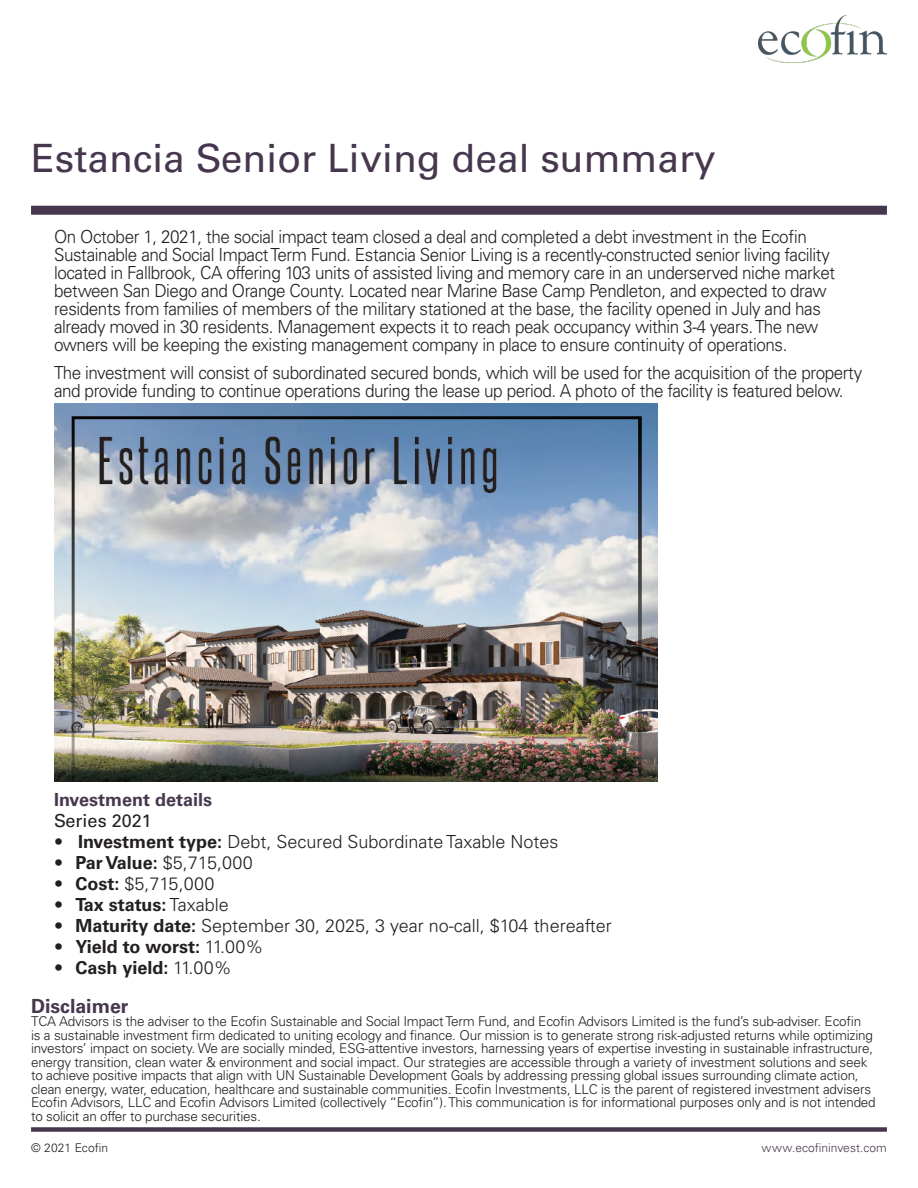
<style>
.page{position:relative;width:918px;height:1188px;background:#fff}
.page>*{position:absolute;margin:0;border:0;box-sizing:border-box;transform-origin:0 0}
.Heading_4{font:39px "Univers LT Std";color:#47374e}
.t1{font:700 19.5px "Univers LT Std";color:#47374e}
.Body1{font:300 18px/18px "Univers LT Std";letter-spacing:-.025em;color:#231f20;scale:.95 1}
.Body1-2{font:300 18px "Univers LT Std";color:#231f20}
.Body1-3{font:700 18px "Univers LT Std";color:#231f20}
.Body1-4{font:300 18px "Univers LT Std";letter-spacing:-.025em;color:#231f20}
.t2{font:700 18px "Univers LT Std";color:#47374e}
.Body1-5{font:18px "Univers LT Std";color:#231f20}
.t3{font:300 13.5px/13.5px "Univers LT Std";letter-spacing:-.015em;color:#231f20}
.t4{font:300 12px "Univers LT Std";letter-spacing:.005em;color:#47374e}
.t5{font:300 12px "Univers LT Std";color:#231f20}
.s1{font-weight:700}
.s2{font-weight:300}
</style>
<div class="page">
<div style="left:31px;top:1127px;width:856px;height:5px;background:#47374e"></div>
<img style="left:758px;top:15px;width:129px;height:48px">
<div style="left:31px;top:206px;width:856px;height:9px;background:#47374e"></div>
<img style="left:54px;top:404px;width:603px;height:378px">
<p class="Heading_4" style="left:31px;top:135px;width:686px">Estancia Senior Living deal summary</p>
<p class="Body1" style="left:54px;top:227px;width:824px">On October 1, 2021, the social impact team closed a deal and completed a debt investment in the Ecofin Sustainable and Social Impact Term Fund. Estancia Senior Living is a recently-constructed senior living facility located in Fallbrook, CA offering 103 units of assisted living and memory care in an underserved niche market between San Diego and Orange County. Located near Marine Base Camp Pendleton, and expected to draw residents from families of members of the military stationed at the base, the facility opened in July and has already moved in 30 residents. Management expects it to reach peak occupancy within 3-4 years. The new owners will be keeping the existing management company in place to ensure continuity of operations.</p>
<p class="Body1" style="left:54px;top:364px;width:852px">The investment will consist of subordinated secured bonds, which will be used for the acquisition of the property and provide funding to continue operations during the lease up period. A photo of the facility is featured below.</p>
<p class="t2" style="left:54px;top:789px;width:160px">Investment details</p>
<p class="Body1-5" style="left:54px;top:810px;width:99px">Series 2021</p>
<p class="Body1-2" style="left:54px;top:831px;width:506px">• <span class="s1">Investment type:</span> Debt, Secured Subordinate Taxable Notes</p>
<p class="Body1-4" style="left:54px;top:852px;width:200px">• <span class="s1">Par Value:</span> $5,715,000</p>
<p class="Body1-4" style="left:54px;top:873px;width:162px">• <span class="s1">Cost:</span> $5,715,000</p>
<p class="Body1-3" style="left:54px;top:894px;width:176px"><span class="s2">•</span> Tax status: <span class="s2">Taxable</span></p>
<p class="Body1-2" style="left:54px;top:915px;width:559px">• <span class="s1">Maturity date:</span> September 30, 2025, 3 year no-call, $104 thereafter</p>
<p class="Body1-3" style="left:54px;top:936px;width:211px"><span class="s2">•</span> Yield to worst: <span class="s2">11.00%</span></p>
<p class="Body1-3" style="left:54px;top:957px;width:179px"><span class="s2">•</span> Cash yield: <span class="s2">11.00%</span></p>
<p class="t1" style="left:31px;top:994px;width:99px">Disclaimer</p>
<p class="t3" style="left:31px;top:1014px;width:846px">TCA Advisors is the adviser to the Ecofin Sustainable and Social Impact Term Fund, and Ecofin Advisors Limited is the fund’s sub-adviser. Ecofin<br>is a sustainable investment firm dedicated to uniting ecology and finance. Our mission is to generate strong risk-adjusted returns while optimizing investors’ impact on society. We are socially minded, ESG-attentive investors, harnessing years of expertise investing in sustainable infrastructure, energy transition, clean water &amp; environment and social impact. Our strategies are accessible through a variety of investment solutions and seek to achieve positive impacts that align with UN Sustainable Development Goals by addressing pressing global issues surrounding climate action, clean energy, water, education, healthcare and sustainable communities. Ecofin Investments, LLC is the parent of registered investment advisers Ecofin Advisors, LLC and Ecofin Advisors Limited (collectively “Ecofin”). This communication is for informational purposes only and is not intended to solicit an offer to purchase securities.</p>
<p class="t5" style="left:31px;top:1141px;width:79px">© 2021 Ecofin</p>
<p class="t4" style="left:762px;top:1141px;width:127px">www.ecofininvest.com</p>
</div>
